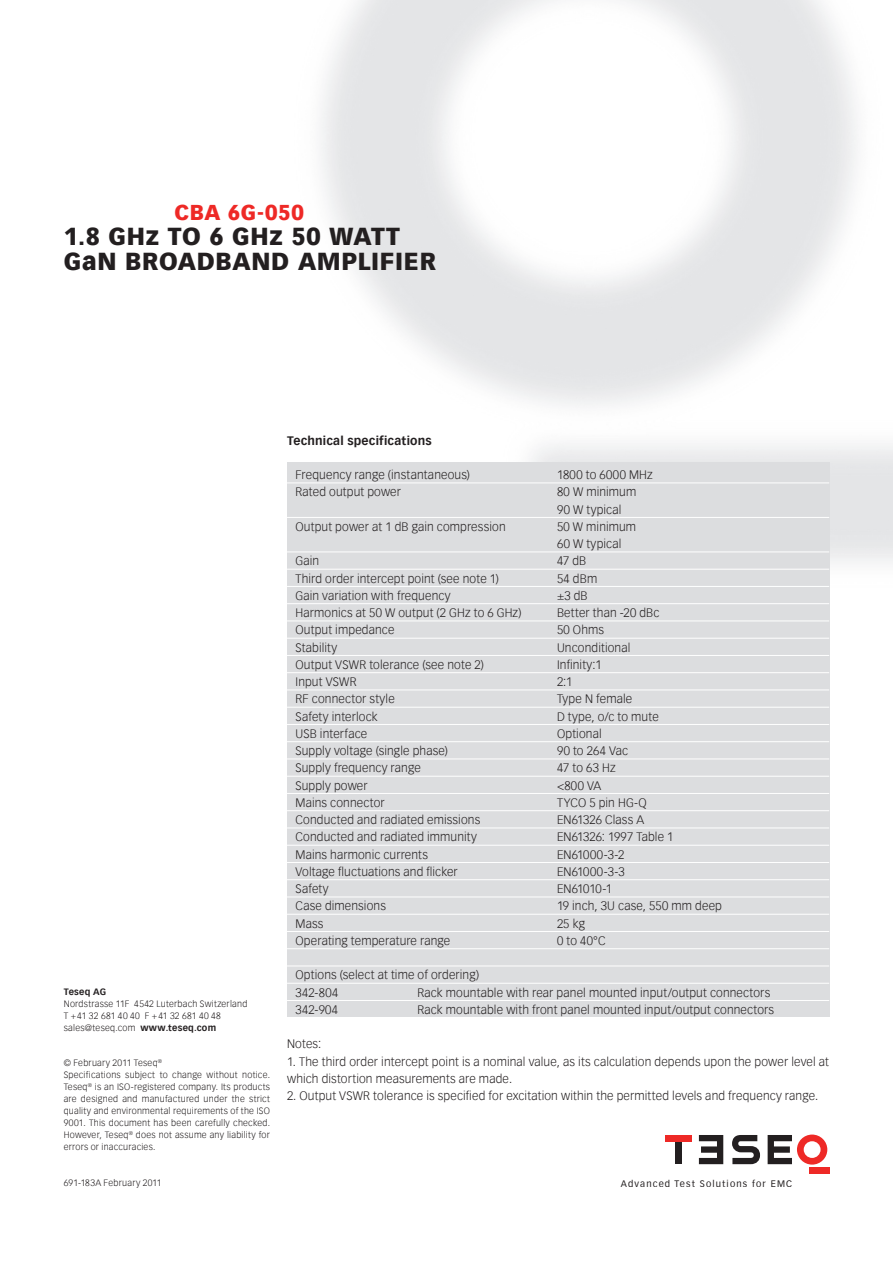
<style>
.page{position:relative;width:893px;height:1263px;background:#fff}
.page>*{position:absolute;margin:0;border:0;box-sizing:border-box;transform-origin:0 0}
.t1{font:900 24px/25.5px "Vectora Com";letter-spacing:.03em;color:#231f20}
.t2{font:900 21px "Vectora Com";letter-spacing:.025em;color:#ee2926}
.t3{font:300 12px/17.2px "Vectora Com";letter-spacing:.01em;color:#231f20}
.t4{font:700 12px "Vectora Com";letter-spacing:.02em;color:#231f20}
.t5{font:300 12px "Vectora Com";letter-spacing:.03em;color:#231f20}
.t6{font:9.15px "Vectora Com";letter-spacing:.125em;color:#231f20}
.t7{font:300 9px/12px "Vectora Com";letter-spacing:.025em;color:#231f20}
.t8{font:700 9px "Vectora Com";letter-spacing:.025em;color:#231f20}
.s1{font-weight:700}
</style>
<div class="page">
<div style="left:809px;top:1167px;width:20px;height:6px;background:#ee2926"></div>
<svg style="left:768px;top:1134px;width:59px;height:30px"></svg>
<svg style="left:699px;top:1135px;width:24px;height:29px"></svg>
<div style="left:675px;top:1141px;width:7px;height:23px;background:#231f20"></div>
<div style="left:665px;top:1135px;width:27px;height:6px;background:#ee2926"></div>
<svg style="left:732px;top:1135px;width:28px;height:29px"></svg>
<div style="left:287px;top:462px;width:542px;height:554px;background:#dcdddf"></div>
<hr style="left:287px;top:482px;width:542px;height:1px;background:#fff">
<hr style="left:287px;top:517px;width:542px;height:1px;background:#fff">
<hr style="left:287px;top:551px;width:542px;height:1px;background:#fff">
<hr style="left:287px;top:569px;width:542px;height:1px;background:#fff">
<hr style="left:287px;top:586px;width:542px;height:1px;background:#fff">
<hr style="left:287px;top:603px;width:542px;height:1px;background:#fff">
<hr style="left:287px;top:620px;width:542px;height:1px;background:#fff">
<hr style="left:287px;top:638px;width:542px;height:1px;background:#fff">
<hr style="left:287px;top:655px;width:542px;height:1px;background:#fff">
<hr style="left:287px;top:672px;width:542px;height:1px;background:#fff">
<hr style="left:287px;top:689px;width:542px;height:1px;background:#fff">
<hr style="left:287px;top:707px;width:542px;height:1px;background:#fff">
<hr style="left:287px;top:724px;width:542px;height:1px;background:#fff">
<hr style="left:287px;top:741px;width:542px;height:1px;background:#fff">
<hr style="left:287px;top:758px;width:542px;height:1px;background:#fff">
<hr style="left:287px;top:776px;width:542px;height:1px;background:#fff">
<hr style="left:287px;top:793px;width:542px;height:1px;background:#fff">
<hr style="left:287px;top:810px;width:542px;height:1px;background:#fff">
<hr style="left:287px;top:827px;width:542px;height:1px;background:#fff">
<hr style="left:287px;top:845px;width:542px;height:1px;background:#fff">
<hr style="left:287px;top:862px;width:542px;height:1px;background:#fff">
<hr style="left:287px;top:879px;width:542px;height:1px;background:#fff">
<hr style="left:287px;top:896px;width:542px;height:1px;background:#fff">
<hr style="left:287px;top:914px;width:542px;height:1px;background:#fff">
<hr style="left:287px;top:931px;width:542px;height:1px;background:#fff">
<hr style="left:287px;top:948px;width:542px;height:1px;background:#fff">
<hr style="left:287px;top:965px;width:542px;height:1px;background:#fff">
<hr style="left:287px;top:983px;width:542px;height:1px;background:#fff">
<hr style="left:287px;top:1000px;width:542px;height:1px;background:#fff">
<h2 class="t2" style="left:174px;top:200px;width:131px">CBA 6G-050</h2>
<h1 class="t1" style="left:64px;top:223px;width:374px">1.8 GHz TO 6 GHz 50 WATT<br>GaN BROADBAND AMPLIFIER</h1>
<p class="t8" style="left:64px;top:986px;width:44px">Teseq AG</p>
<p class="t7" style="left:64px;top:998px;width:185px">Nordstrasse 11F 4542 Luterbach Switzerland<br>T + 41 32 681 40 40 F + 41 32 681 40 48 sales@teseq.com <span class="s1">www.teseq.com</span></p>
<p class="t7" style="left:64px;top:1056px;width:208px">© February 2011 Teseq<sup>®<br></sup>Specifications subject to change without notice.<br>Teseq<sup>®</sup> is an ISO-registered company. Its products are designed and manufactured under the strict quality and environmental requirements of the ISO 9001. This document has been carefully checked.<br>However, Teseq<sup>®</sup> does not assume any liability for errors or inaccuracies.</p>
<p class="t7" style="left:64px;top:1177px;width:99px">691-183A February 2011</p>
<p class="t4" style="left:287px;top:433px;width:146px">Technical specifications</p>
<p class="t3" style="left:296px;top:466px;width:176px">Frequency range (instantaneous)</p>
<p class="t5" style="left:557px;top:468px;width:97px">1800 to 6000 MHz</p>
<p class="t3" style="left:296px;top:483px;width:107px">Rated output power</p>
<p class="t3" style="left:557px;top:483px;width:81px">80 W minimum<br>90 W typical</p>
<p class="t3" style="left:296px;top:518px;width:212px">Output power at 1 dB gain compression</p>
<p class="t3" style="left:557px;top:518px;width:81px">50 W minimum<br>60 W typical</p>
<p class="t3" style="left:296px;top:552px;width:25px">Gain</p>
<p class="t3" style="left:557px;top:552px;width:31px">47 dB</p>
<p class="t3" style="left:296px;top:570px;width:205px">Third order intercept point (see note 1)</p>
<p class="t3" style="left:557px;top:570px;width:42px">54 dBm</p>
<p class="t3" style="left:296px;top:587px;width:156px">Gain variation with frequency</p>
<p class="t3" style="left:557px;top:587px;width:32px">±3 dB</p>
<p class="t3" style="left:296px;top:604px;width:227px">Harmonics at 50 W output (2 GHz to 6 GHz)</p>
<p class="t3" style="left:557px;top:604px;width:104px">Better than -20 dBc</p>
<p class="t3" style="left:296px;top:621px;width:100px">Output impedance</p>
<p class="t3" style="left:557px;top:621px;width:49px">50 Ohms</p>
<p class="t3" style="left:296px;top:639px;width:43px">Stability</p>
<p class="t3" style="left:557px;top:639px;width:75px">Unconditional</p>
<p class="t3" style="left:296px;top:656px;width:190px">Output VSWR tolerance (see note 2)</p>
<p class="t3" style="left:557px;top:656px;width:46px">Infinity:1</p>
<p class="t3" style="left:296px;top:673px;width:63px">Input VSWR</p>
<p class="t3" style="left:557px;top:673px;width:17px">2:1</p>
<p class="t3" style="left:296px;top:690px;width:101px">RF connector style</p>
<p class="t3" style="left:557px;top:690px;width:77px">Type N female</p>
<p class="t3" style="left:296px;top:708px;width:84px">Safety interlock</p>
<p class="t3" style="left:557px;top:708px;width:103px">D type, o/c to mute</p>
<p class="t3" style="left:296px;top:725px;width:73px">USB interface</p>
<p class="t3" style="left:557px;top:725px;width:46px">Optional</p>
<p class="t3" style="left:296px;top:742px;width:154px">Supply voltage (single phase)</p>
<p class="t3" style="left:557px;top:742px;width:73px">90 to 264 Vac</p>
<p class="t3" style="left:296px;top:759px;width:127px">Supply frequency range</p>
<p class="t3" style="left:557px;top:759px;width:60px">47 to 63 Hz</p>
<p class="t3" style="left:296px;top:777px;width:74px">Supply power</p>
<p class="t3" style="left:557px;top:777px;width:46px">&lt;800 VA</p>
<p class="t3" style="left:296px;top:794px;width:91px">Mains connector</p>
<p class="t3" style="left:557px;top:794px;width:91px">TYCO 5 pin HG-Q</p>
<p class="t3" style="left:296px;top:811px;width:186px">Conducted and radiated emissions</p>
<p class="t3" style="left:557px;top:811px;width:89px">EN61326 Class A</p>
<p class="t3" style="left:296px;top:828px;width:183px">Conducted and radiated immunity</p>
<p class="t3" style="left:557px;top:828px;width:118px">EN61326: 1997 Table 1</p>
<p class="t3" style="left:296px;top:846px;width:134px">Mains harmonic currents</p>
<p class="t3" style="left:557px;top:846px;width:69px">EN61000-3-2</p>
<p class="t3" style="left:296px;top:863px;width:164px">Voltage fluctuations and flicker</p>
<p class="t3" style="left:557px;top:863px;width:69px">EN61000-3-3</p>
<p class="t3" style="left:296px;top:880px;width:35px">Safety</p>
<p class="t3" style="left:557px;top:880px;width:56px">EN61010-1</p>
<p class="t3" style="left:296px;top:897px;width:92px">Case dimensions</p>
<p class="t3" style="left:557px;top:897px;width:166px">19 inch, 3U case, 550 mm deep</p>
<p class="t3" style="left:296px;top:915px;width:29px">Mass</p>
<p class="t3" style="left:557px;top:915px;width:30px">25 kg</p>
<p class="t3" style="left:296px;top:932px;width:156px">Operating temperature range</p>
<p class="t3" style="left:557px;top:932px;width:50px">0 to 40°C</p>
<p class="t3" style="left:296px;top:966px;width:185px">Options (select at time of ordering)<br>342-804</p>
<p class="t3" style="left:418px;top:984px;width:354px">Rack mountable with rear panel mounted input/output connectors</p>
<p class="t3" style="left:296px;top:1001px;width:44px">342-904</p>
<p class="t3" style="left:418px;top:1001px;width:358px">Rack mountable with front panel mounted input/output connectors</p>
<p class="t3" style="left:287px;top:1035px;width:36px">Notes:</p>
<p class="t3" style="left:287px;top:1053px;width:544px">1. The third order intercept point is a nominal value, as its calculation depends upon the power level at which distortion measurements are made.</p>
<p class="t3" style="left:287px;top:1087px;width:533px">2. Output VSWR tolerance is specified for excitation within the permitted levels and frequency range.</p>
<p class="t6" style="left:621px;top:1178px;width:173px">Advanced Test Solutions for EMC</p>
</div>
